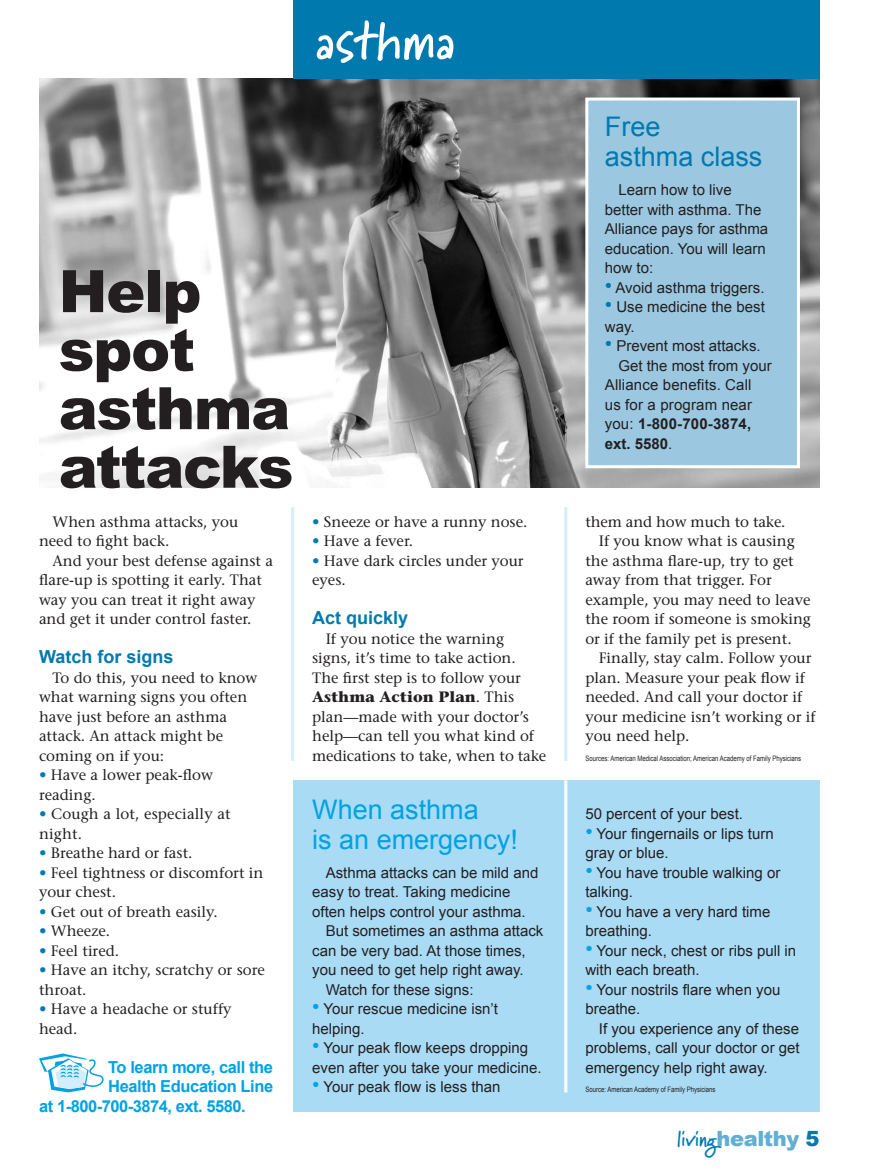
<style>
.page{position:relative;width:878px;height:1175px;background:#fff}
.page>*{position:absolute;margin:0;border:0;box-sizing:border-box;transform-origin:0 0}
.t1{font:900 58.5px/58.5px "Arial";letter-spacing:-.02em;color:#231f20}
.t2{font:700 54px "Marydale";color:#fff}
.t3{font:27px/29.4px "Arial";color:#00a2e4}
.t4{font:27px/29.4px "Arial";color:#007aae}
.t5{font:900 21px "Arial";letter-spacing:-.02em;color:#61afd2}
.t6{font:700 18px "Arial";color:#007aae}
.t7{font:700 16.5px "Arial";letter-spacing:-.025em;color:#00a2e4}
.t8{font:15px/19.5px "Stone Serif";color:#231f20}
.t9{font:15px/19.5px "Arial";color:#231f20}
.t10{font:700 15px "Arial";letter-spacing:.01em;color:#231f20}
.t11{font:7.5px "Arial";color:#231f20;scale:.8 1}
.s1{color:#007aae}
.s2{font-weight:700}
.s3{font-size:21px;color:#00a2e4}
.s4{font-size:21px;color:#007aae}
.s5{font-weight:400}
.s6{font-family:"Marydale";font-weight:700;color:#007aae}
</style>
<div class="page">
<img style="left:39px;top:78px;width:780px;height:410px">
<div style="left:292px;top:0;width:527px;height:78px;background:#007aae"></div>
<hr style="left:564px;top:507px;width:3px;height:253px;background:#d4edfa">
<hr style="left:291px;top:507px;width:3px;height:253px;background:#d4edfa">
<div style="left:292px;top:780px;width:527px;height:332px;background:#aadbf5"></div>
<hr style="left:564px;top:780px;width:3px;height:312px;background:#fff">
<div style="left:586px;top:99px;width:212px;height:367px;background:#9bc8e0"></div>
<div style="left:585px;top:98px;width:215px;height:370px;border:3px solid #fff"></div>
<svg style="left:39px;top:1053px;width:65px;height:39px"></svg>
<h2 class="t2" style="left:315px;top:8px;width:142px">asthma</h2>
<h1 class="t1" style="left:59px;top:262px;width:236px">Help spot asthma attacks</h1>
<p class="t8" style="left:39px;top:512px;width:201px;text-indent:14px">When asthma attacks, you need to fight back.</p>
<p class="t8" style="left:39px;top:551px;width:235px;text-indent:14px">And your best defense against a flare-up is spotting it early. That way you can treat it right away and get it under control faster.</p>
<p class="t6" style="left:39px;top:647px;width:136px">Watch for signs</p>
<p class="t8" style="left:39px;top:668px;width:220px;text-indent:14px">To do this, you need to know what warning signs you often have just before an asthma attack. An attack might be coming on if you:</p>
<p class="t8" style="left:39px;top:765px;width:175px"><span class="s1">•</span> Have a lower peak-flow reading.</p>
<p class="t8" style="left:39px;top:804px;width:193px"><span class="s1">•</span> Cough a lot, especially at night.</p>
<p class="t8" style="left:39px;top:843px;width:155px"><span class="s1">•</span> Breathe hard or fast.</p>
<p class="t8" style="left:39px;top:863px;width:226px"><span class="s1">•</span> Feel tightness or discomfort in your chest.</p>
<p class="t8" style="left:39px;top:902px;width:180px"><span class="s1">•</span> Get out of breath easily.</p>
<p class="t8" style="left:39px;top:921px;width:73px"><span class="s1">•</span> Wheeze.</p>
<p class="t8" style="left:39px;top:941px;width:82px"><span class="s1">•</span> Feel tired.</p>
<p class="t8" style="left:39px;top:960px;width:227px"><span class="s1">•</span> Have an itchy, scratchy or sore throat.</p>
<p class="t8" style="left:39px;top:999px;width:194px"><span class="s1">•</span> Have a headache or stuffy head.</p>
<p class="t7" style="left:108px;top:1057px;width:166px">To learn more, call the</p>
<p class="t7" style="left:108px;top:1077px;width:167px">Health Education Line</p>
<p class="t7" style="left:39px;top:1096px;width:208px">at 1-800-700-3874, ext. 5580.</p>
<p class="t8" style="left:312px;top:512px;width:217px"><span class="s1">•</span> Sneeze or have a runny nose.</p>
<p class="t8" style="left:312px;top:531px;width:102px"><span class="s1">•</span> Have a fever.</p>
<p class="t8" style="left:312px;top:551px;width:213px"><span class="s1">•</span> Have dark circles under your eyes.</p>
<p class="t6" style="left:312px;top:608px;width:98px">Act quickly</p>
<p class="t8" style="left:312px;top:629px;width:235px;text-indent:14px">If you notice the warning signs, it’s time to take action.<br>The first step is to follow your<br><span class="s2">Asthma Action Plan</span>. This plan—made with your doctor’s help—can tell you what kind of medications to take, when to take</p>
<h3 class="t3" style="left:312px;top:795px;width:207px">When asthma<br>is an emergency!</h3>
<p class="t9" style="left:326px;top:862px;width:214px">Asthma attacks can be mild and</p>
<p class="t9" style="left:312px;top:882px;width:200px">easy to treat. Taking medicine</p>
<p class="t9" style="left:312px;top:901px;width:215px">often helps control your asthma.</p>
<p class="t9" style="left:326px;top:921px;width:219px">But sometimes an asthma attack</p>
<p class="t9" style="left:312px;top:940px;width:215px">can be very bad. At those times,</p>
<p class="t9" style="left:312px;top:960px;width:213px">you need to get help right away.</p>
<p class="t9" style="left:326px;top:979px;width:149px">Watch for these signs:</p>
<p class="t9" style="left:312px;top:999px;width:187px"><span class="s3">•</span> Your rescue medicine isn’t helping.</p>
<p class="t9" style="left:312px;top:1038px;width:231px"><span class="s3">•</span> Your peak flow keeps dropping even after you take your medicine.</p>
<p class="t9" style="left:312px;top:1077px;width:190px"><span class="s3">•</span> Your peak flow is less than</p>
<h3 class="t4" style="left:604px;top:112px;width:159px">Free<br>asthma class</h3>
<p class="t9" style="left:604px;top:180px;width:165px;text-indent:14px">Learn how to live better with asthma. The<br>Alliance pays for asthma education. You will learn how to:</p>
<p class="t9" style="left:604px;top:277px;width:161px"><span class="s4">•</span> Avoid asthma triggers.</p>
<p class="t9" style="left:604px;top:297px;width:161px"><span class="s4">•</span> Use medicine the best way.</p>
<p class="t9" style="left:604px;top:336px;width:157px"><span class="s4">•</span> Prevent most attacks.</p>
<p class="t9" style="left:618px;top:355px;width:155px">Get the most from your</p>
<p class="t9" style="left:604px;top:375px;width:148px">Alliance benefits. Call</p>
<p class="t9" style="left:604px;top:394px;width:149px">us for a program near</p>
<p class="t10" style="left:604px;top:415px;width:148px"><span class="s5">you:</span> 1-800-700-3874,</p>
<p class="t10" style="left:604px;top:435px;width:69px">ext. 5580<span class="s5">.</span></p>
<p class="t8" style="left:585px;top:512px;width:202px">them and how much to take.</p>
<p class="t8" style="left:598px;top:531px;width:197px">If you know what is causing</p>
<p class="t8" style="left:585px;top:551px;width:210px">the asthma flare-up, try to get</p>
<p class="t8" style="left:585px;top:570px;width:188px">away from that trigger. For</p>
<p class="t8" style="left:585px;top:590px;width:227px">example, you may need to leave</p>
<p class="t8" style="left:585px;top:609px;width:227px">the room if someone is smoking</p>
<p class="t8" style="left:585px;top:629px;width:208px">or if the family pet is present.</p>
<p class="t8" style="left:598px;top:648px;width:214px">Finally, stay calm. Follow your</p>
<p class="t8" style="left:585px;top:668px;width:221px">plan. Measure your peak flow if</p>
<p class="t8" style="left:585px;top:687px;width:218px">needed. And call your doctor if</p>
<p class="t8" style="left:585px;top:707px;width:232px">your medicine isn’t working or if</p>
<p class="t8" style="left:585px;top:726px;width:106px">you need help.</p>
<p class="t11" style="left:585px;top:754px;width:271px">Sources: American Medical Association; American Academy of Family Physicians</p>
<p class="t9" style="left:585px;top:804px;width:159px">50 percent of your best.</p>
<p class="t9" style="left:585px;top:823px;width:190px"><span class="s3">•</span> Your fingernails or lips turn gray or blue.</p>
<p class="t9" style="left:585px;top:862px;width:196px"><span class="s3">•</span> You have trouble walking or talking.</p>
<p class="t9" style="left:585px;top:901px;width:186px"><span class="s3">•</span> You have a very hard time breathing.</p>
<p class="t9" style="left:585px;top:940px;width:212px"><span class="s3">•</span> Your neck, chest or ribs pull in with each breath.</p>
<p class="t9" style="left:585px;top:979px;width:196px"><span class="s3">•</span> Your nostrils flare when you breathe.</p>
<p class="t9" style="left:585px;top:1018px;width:216px;text-align:justify;text-indent:14px">If you experience any of these problems, call your doctor or get emergency help right away.</p>
<p class="t11" style="left:585px;top:1085px;width:164px">Source: American Academy of Family Physicians</p>
<h3 class="t5" style="left:676px;top:1127px;width:144px"><span class="s6">living</span>healthy <span class="s1">5</span></h3>
</div>
